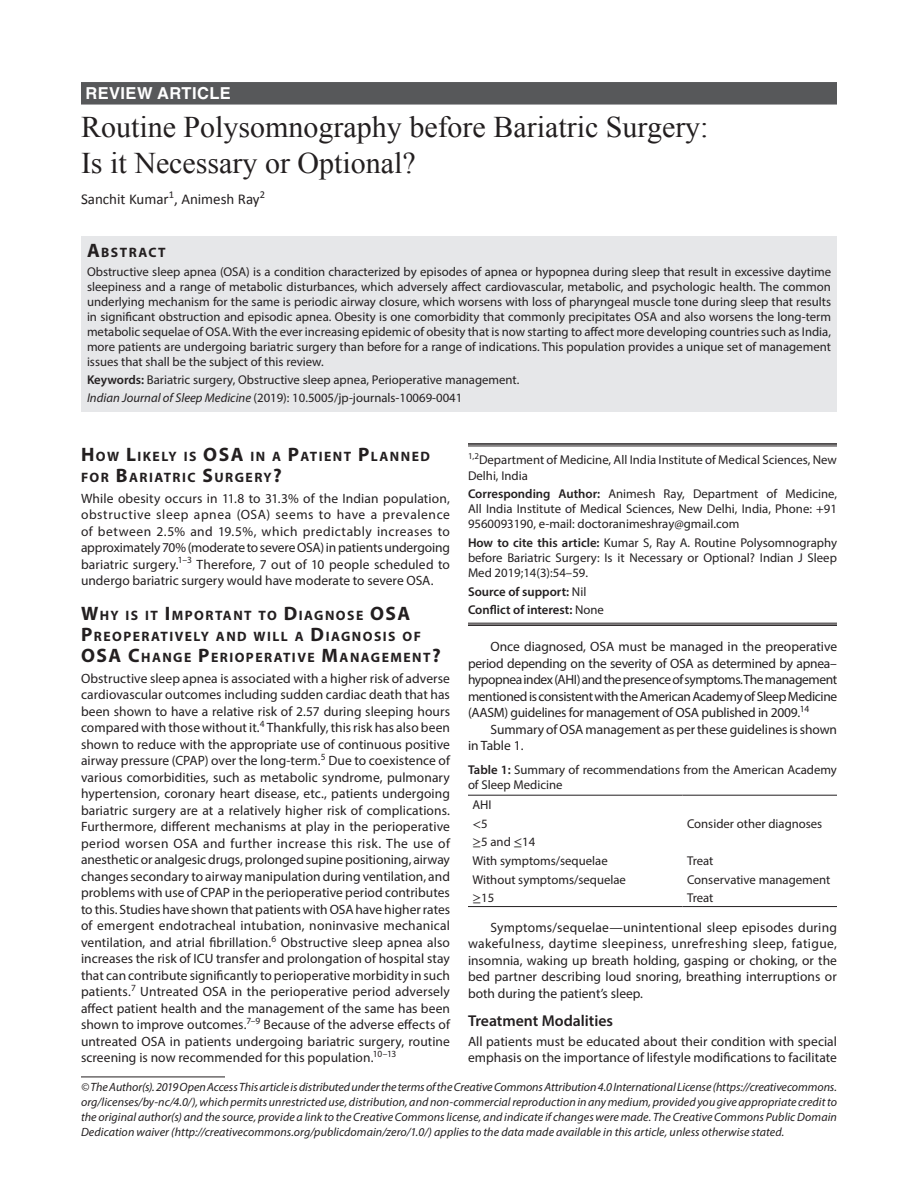
<style>
.page{position:relative;width:918px;height:1188px;background:#fff}
.page>*{position:absolute;margin:0;border:0;box-sizing:border-box;transform-origin:0 0}
.AT{font:30px/36px "Times New Roman";color:#231f20}
.IJSM-ART{font:700 16.5px "Helvetica LT Std";letter-spacing:.025em;color:#fff}
.t1{font:600 15.75px "Myriad Pro";color:#231f20}
.AU{font:15px "Calibri";color:#231f20}
.AB{font:700 13.65px/21px "Myriad Pro";letter-spacing:.105em;color:#231f20}
.Para-first{font:13.5px/16.5px "Myriad Pro";color:#231f20;text-align:justify}
.Para{font:13.5px/16.5px "Myriad Pro";letter-spacing:-.005em;color:#231f20;text-align:justify}
.AB-Para-first{font:12.75px/15px "Myriad Pro";color:#231f20;text-align:justify}
.Cor-Para{font:12.75px/15.3px "Myriad Pro";color:#231f20;text-align:justify}
.TB{font:12.75px "Myriad Pro";color:#231f20}
.AF-first{font:12.75px/15.3px "Myriad Pro";color:#231f20}
.KW{font:12.75px "Myriad Pro";color:#231f20}
.TC{font:12.75px/15.3px "Myriad Pro";color:#231f20}
.JT_DOI{font:12.75px "Myriad Pro";color:#231f20}
.Aff-foot-last{font:600 12.75px "Myriad Pro";color:#231f20}
.Aff-foot{font:600 12.75px "Myriad Pro";color:#231f20}
.TB-2{font:12.75px "STIX";color:#231f20}
.Footnote_Text{font:italic 12px/15px "Myriad Pro";letter-spacing:.005em;color:#231f20;text-align:justify}
.s1{font-size:19.5px}
.s2{font-weight:600}
.s3{font-style:italic}
.s4{font-weight:400}
.s5{font-family:"Myriad Pro"}
.s6{font-family:"STIX"}
</style>
<div class="page">
<div style="left:81px;top:82px;width:756px;height:23px;background:#57585a"></div>
<div style="left:81px;top:236px;width:756px;height:26px;background:#e6e7e9"></div>
<div style="left:81px;top:261px;width:756px;height:114px;background:#e6e7e9"></div>
<div style="left:81px;top:369px;width:756px;height:24px;background:#e6e7e9"></div>
<div style="left:81px;top:387px;width:756px;height:24px;background:#e6e7e9"></div>
<hr style="left:468px;top:443px;width:369px;height:2px;background:#231f20">
<hr style="left:468px;top:446px;width:369px;height:1px;background:#231f20">
<hr style="left:468px;top:623px;width:369px;height:1px;background:#231f20">
<hr style="left:468px;top:624px;width:369px;height:2px;background:#231f20">
<hr style="left:81px;top:1077px;width:144px;height:1px;background:#231f20">
<hr style="left:468px;top:795px;width:214px;height:1px;background:#231f20">
<hr style="left:682px;top:795px;width:155px;height:1px;background:#231f20">
<hr style="left:468px;top:906px;width:214px;height:1px;background:#231f20">
<hr style="left:682px;top:906px;width:155px;height:1px;background:#231f20">
<p class="IJSM-ART" style="left:86px;top:83px;width:147px">REVIEW ARTICLE</p>
<p class="AT" style="left:81px;top:108px;width:629px">Routine Polysomnography before Bariatric Surgery:<br>Is it Necessary or Optional?</p>
<p class="AU" style="left:81px;top:190px;width:186px">Sanchit Kumar<sup>1</sup>, Animesh Ray<sup>2</sup></p>
<p class="AB" style="left:87px;top:241px;width:80px"><span class="s1">A</span>BSTRACT</p>
<p class="AB-Para-first" style="left:87px;top:264px;width:746px">Obstructive sleep apnea (OSA) is a condition characterized by episodes of apnea or hypopnea during sleep that result in excessive daytime sleepiness and a range of metabolic disturbances, which adversely affect cardiovascular, metabolic, and psychologic health. The common underlying mechanism for the same is periodic airway closure, which worsens with loss of pharyngeal muscle tone during sleep that results in significant obstruction and episodic apnea. Obesity is one comorbidity that commonly precipitates OSA and also worsens the long-term metabolic sequelae of OSA. With the ever increasing epidemic of obesity that is now starting to affect more developing countries such as India, more patients are undergoing bariatric surgery than before for a range of indications. This population provides a unique set of management issues that shall be the subject of this review.</p>
<p class="KW" style="left:87px;top:372px;width:434px"><span class="s2">Keywords:</span> Bariatric surgery, Obstructive sleep apnea, Perioperative management.</p>
<p class="JT_DOI" style="left:87px;top:390px;width:377px"><span class="s3">Indian Journal of Sleep Medicine</span> (2019): 10.5005/jp-journals-10069-0041</p>
<h1 class="AB" style="left:81px;top:445px;width:350px"><span class="s1">H</span>OW <span class="s1">L</span>IKELY IS <span class="s1">OSA</span> IN A <span class="s1">P</span>ATIENT <span class="s1">P</span>LANNED<br>FOR <span class="s1">B</span>ARIATRIC <span class="s1">S</span>URGERY<span class="s1">?</span></h1>
<p class="Para-first" style="left:81px;top:490px;width:370px">While obesity occurs in 11.8 to 31.3% of the Indian population, obstructive sleep apnea (OSA) seems to have a prevalence of between 2.5% and 19.5%, which predictably increases to approximately 70% (moderate to severe OSA) in patients undergoing bariatric surgery.<sup>1–3</sup> Therefore, 7 out of 10 people scheduled to undergo bariatric surgery would have moderate to severe OSA.</p>
<h1 class="AB" style="left:81px;top:604px;width:361px"><span class="s1">W</span>HY IS IT <span class="s1">I</span> MPORTANT TO <span class="s1">D</span>IAGNOSE <span class="s1">OSA<br>P</span>REOPERATIVELY AND WILL A <span class="s1">D</span>IAGNOSIS OF<br><span class="s1">OSA C</span>HANGE <span class="s1">P</span>ERIOPERATIVE <span class="s1">M</span>ANAGEMENT<span class="s1">?</span></h1>
<p class="Para-first" style="left:81px;top:670px;width:371px">Obstructive sleep apnea is associated with a higher risk of adverse cardiovascular outcomes including sudden cardiac death that has been shown to have a relative risk of 2.57 during sleeping hours compared with those without it.<sup>4</sup> Thankfully, this risk has also been shown to reduce with the appropriate use of continuous positive airway pressure (CPAP) over the long-term.<sup>5</sup> Due to coexistence of various comorbidities, such as metabolic syndrome, pulmonary hypertension, coronary heart disease, etc., patients undergoing bariatric surgery are at a relatively higher risk of complications.<br>Furthermore, different mechanisms at play in the perioperative period worsen OSA and further increase this risk. The use of anesthetic or analgesic drugs, prolonged supine positioning, airway changes secondary to airway manipulation during ventilation, and problems with use of CPAP in the perioperative period contributes to this. Studies have shown that patients with OSA have higher rates of emergent endotracheal intubation, noninvasive mechanical ventilation, and atrial fibrillation.<sup>6</sup> Obstructive sleep apnea also increases the risk of ICU transfer and prolongation of hospital stay that can contribute significantly to perioperative morbidity in such patients.<sup>7</sup> Untreated OSA in the perioperative period adversely affect patient health and the management of the same has been shown to improve outcomes.<sup>7–9</sup> Because of the adverse effects of untreated OSA in patients undergoing bariatric surgery, routine screening is now recommended for this population.<sup>10–13</sup></p>
<p class="AF-first" style="left:468px;top:452px;width:371px"><sup>1,2</sup>Department of Medicine, All India Institute of Medical Sciences, New<br>Delhi, India</p>
<p class="Cor-Para" style="left:468px;top:486px;width:371px"><span class="s2">Corresponding Author:</span> Animesh Ray, Department of Medicine, All India Institute of Medical Sciences, New Delhi, India, Phone: +91<br>9560093190, e-mail: doctoranimeshray@gmail.com</p>
<p class="Cor-Para" style="left:468px;top:535px;width:371px"><span class="s2">How to cite this article:</span> Kumar S, Ray A. Routine Polysomnography before Bariatric Surgery: Is it Necessary or Optional? Indian J Sleep Med 2019;14(3):54–59.</p>
<p class="Aff-foot" style="left:468px;top:583px;width:120px">Source of support: <span class="s4">Nil</span></p>
<p class="Aff-foot-last" style="left:468px;top:602px;width:137px">Conflict of interest: <span class="s4">None</span></p>
<p class="Para" style="left:468px;top:638px;width:371px;text-indent:22px">Once diagnosed, OSA must be managed in the preoperative period depending on the severity of OSA as determined by apnea– hypopnea index (AHI) and the presence of symptoms. The management mentioned is consistent with the American Academy of Sleep Medicine (AASM) guidelines for management of OSA published in 2009.<sup>14</sup></p>
<p class="Para" style="left:468px;top:721px;width:371px;text-indent:22px">Summary of OSA management as per these guidelines is shown in Table 1.</p>
<p class="TC" style="left:468px;top:762px;width:371px"><span class="s2">Table 1:</span> Summary of recommendations from the American Academy of Sleep Medicine</p>
<p class="TB" style="left:472px;top:797px;width:21px">AHI</p>
<p class="TB-2" style="left:472px;top:815px;width:17px">&lt;<span class="s5">5</span></p>
<p class="TB" style="left:687px;top:816px;width:137px">Consider other diagnoses</p>
<p class="TB" style="left:472px;top:834px;width:64px"><span class="s6">≥</span>5 and <span class="s6">≤</span>14</p>
<p class="TB" style="left:472px;top:853px;width:137px">With symptoms/sequelae</p>
<p class="TB" style="left:687px;top:853px;width:28px">Treat</p>
<p class="TB" style="left:472px;top:871px;width:155px">Without symptoms/sequelae</p>
<p class="TB" style="left:687px;top:871px;width:145px">Conservative management</p>
<p class="TB" style="left:472px;top:890px;width:23px"><span class="s6">≥</span>15</p>
<p class="TB" style="left:687px;top:890px;width:28px">Treat</p>
<p class="Para" style="left:468px;top:919px;width:370px;text-indent:22px">Symptoms/sequelae—unintentional sleep episodes during wakefulness, daytime sleepiness, unrefreshing sleep, fatigue, insomnia, waking up breath holding, gasping or choking, or the bed partner describing loud snoring, breathing interruptions or both during the patient’s sleep.</p>
<h2 class="t1" style="left:468px;top:1011px;width:147px">Treatment Modalities</h2>
<p class="Para-first" style="left:468px;top:1033px;width:370px">All patients must be educated about their condition with special emphasis on the importance of lifestyle modifications to facilitate</p>
<p class="Footnote_Text" style="left:81px;top:1079px;width:758px">© The Author(s). 2019 Open Access This article is distributed under the terms of the Creative Commons Attribution 4.0 International License (https://creativecommons. org/licenses/by-nc/4.0/), which permits unrestricted use, distribution, and non-commercial reproduction in any medium, provided you give appropriate credit to the original author(s) and the source, provide a link to the Creative Commons license, and indicate if changes were made. The Creative Commons Public Domain Dedication waiver (http://creativecommons.org/publicdomain/zero/1.0/) applies to the data made available in this article, unless otherwise stated.</p>
</div>
